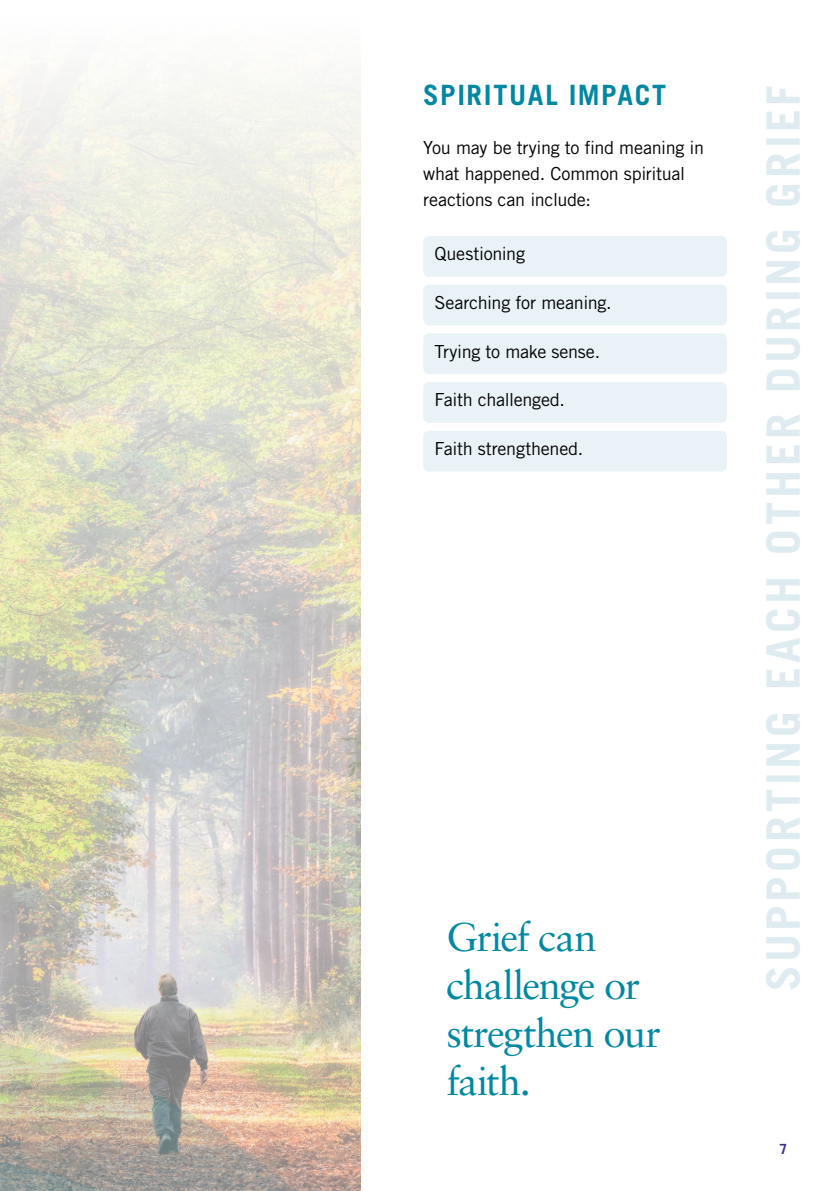
<style>
.page{position:relative;width:840px;height:1191px;background:#fff}
.page>*{position:absolute;margin:0;border:0;box-sizing:border-box;transform-origin:0 0}
.t1{font:700 46px "Trade Gothic LT Std";letter-spacing:.08em;color:#deecf2}
.t2{font:40px/48px "Sabon LT Std";letter-spacing:-.035em;color:#0088a2}
.t3{font:700 28px "Trade Gothic LT Std";letter-spacing:.055em;color:#0088a2}
.t4{font:18px/26px "Trade Gothic LT Std";letter-spacing:-.015em;color:#000}
.t5{font:700 14px "Trade Gothic LT Std";color:#3c2f88}
</style>
<div class="page">
<div style="left:423px;top:236px;width:303px;height:41px;background:#e9f3f7;border-radius:6px"></div>
<div style="left:423px;top:285px;width:303px;height:40px;background:#e9f3f7;border-radius:6px"></div>
<div style="left:423px;top:333px;width:303px;height:41px;background:#e9f3f7;border-radius:6px"></div>
<div style="left:423px;top:382px;width:303px;height:41px;background:#e9f3f7;border-radius:6px"></div>
<div style="left:423px;top:431px;width:303px;height:40px;background:#e9f3f7;border-radius:6px"></div>
<img style="left:1px;top:77px;width:359px;height:929px">
<img style="left:0;top:1006px;width:361px;height:185px">
<h3 class="t3" style="left:423px;top:78px;width:244px">SPIRITUAL IMPACT</h3>
<p class="t4" style="left:423px;top:134px;width:282px">You may be trying to find meaning in what happened. Common spiritual reactions can include:</p>
<p class="t4" style="left:434px;top:241px;width:92px">Questioning</p>
<p class="t4" style="left:434px;top:289px;width:178px">Searching for meaning.</p>
<p class="t4" style="left:434px;top:338px;width:167px">Trying to make sense.</p>
<p class="t4" style="left:434px;top:387px;width:132px">Faith challenged.</p>
<p class="t4" style="left:434px;top:435px;width:150px">Faith strengthened.</p>
<h2 class="t2" style="left:446px;top:912px;width:216px">Grief can challenge or stregthen our faith.</h2>
<h1 class="t1" style="left:754px;top:991px;width:907px;rotate:-90deg">SUPPORTING EACH OTHER DURING GRIEF</h1>
<p class="t5" style="left:778px;top:1139px;width:9px">7</p>
</div>
